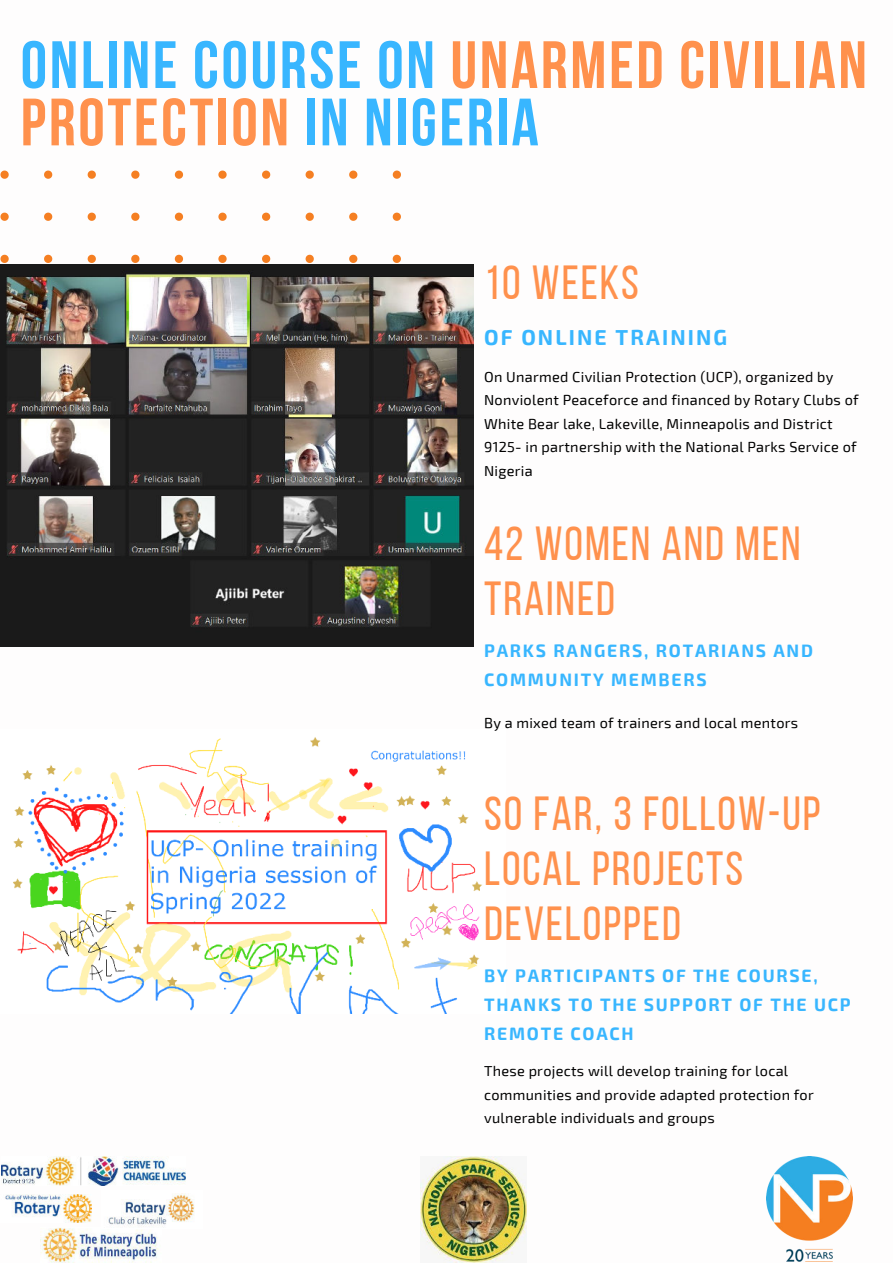
<style>
.page{position:relative;width:893px;height:1264px;background:#fff}
.page>*{position:absolute;margin:0;border:0;box-sizing:border-box;transform-origin:0 0}
.t1{font:700 66.75px/57.3px "Bebas Neue";letter-spacing:.04em;color:#ff914d}
.t2{font:47.7px/54.9px "Bebas Neue";letter-spacing:.04em;color:#ff914d}
.t3{font:700 21.15px "Exo 2";letter-spacing:.1em;color:#38b6ff}
.t4{font:700 17.55px/28.8px "Exo 2";letter-spacing:.1em;color:#38b6ff}
.t5{font:14.4px/23.4px "Exo 2";letter-spacing:.02em;color:#000}
.s1{color:#38b6ff}
</style>
<div class="page">
<svg style="left:0;top:170px;width:401px;height:93px"></svg>
<img style="left:0;top:264px;width:473px;height:382px">
<img style="left:13px;top:737px;width:469px;height:276px">
<img style="left:766px;top:1156px;width:86px;height:105px">
<img style="left:1px;top:1156px;width:184px;height:29px">
<img style="left:5px;top:1194px;width:86px;height:28px">
<img style="left:40px;top:1227px;width:119px;height:35px">
<img style="left:101px;top:1193px;width:94px;height:35px">
<img style="left:420px;top:1156px;width:106px;height:106px">
<h1 class="t1" style="left:21px;top:35px;width:847px"><span class="s1">ONLINE COURSE ON</span> UNARMED CIVILIAN<br>PROTECTION <span class="s1">IN NIGERIA</span></h1>
<h2 class="t2" style="left:484px;top:255px;width:156px">10 WEEKS</h2>
<h3 class="t3" style="left:484px;top:325px;width:244px">OF ONLINE TRAINING</h3>
<p class="t5" style="left:484px;top:365px;width:376px">On Unarmed Civilian Protection (UCP), organized by Nonviolent Peaceforce and financed by Rotary Clubs of White Bear lake, Lakeville, Minneapolis and District 9125- in partnership with the National Parks Service of Nigeria</p>
<h2 class="t2" style="left:484px;top:516px;width:318px">42 WOMEN AND MEN<br>TRAINED</h2>
<p class="t4" style="left:484px;top:637px;width:330px">PARKS RANGERS, ROTARIANS AND<br>COMMUNITY MEMBERS</p>
<p class="t5" style="left:484px;top:711px;width:315px">By a mixed team of trainers and local mentors</p>
<h2 class="t2" style="left:484px;top:786px;width:338px">SO FAR, 3 FOLLOW-UP<br>LOCAL PROJECTS<br>DEVELOPPED</h2>
<p class="t4" style="left:484px;top:962px;width:368px">BY PARTICIPANTS OF THE COURSE,<br>THANKS TO THE SUPPORT OF THE UCP<br>REMOTE COACH</p>
<p class="t5" style="left:484px;top:1059px;width:331px">These projects will develop training for local communities and provide adapted protection for vulnerable individuals and groups</p>
</div>
